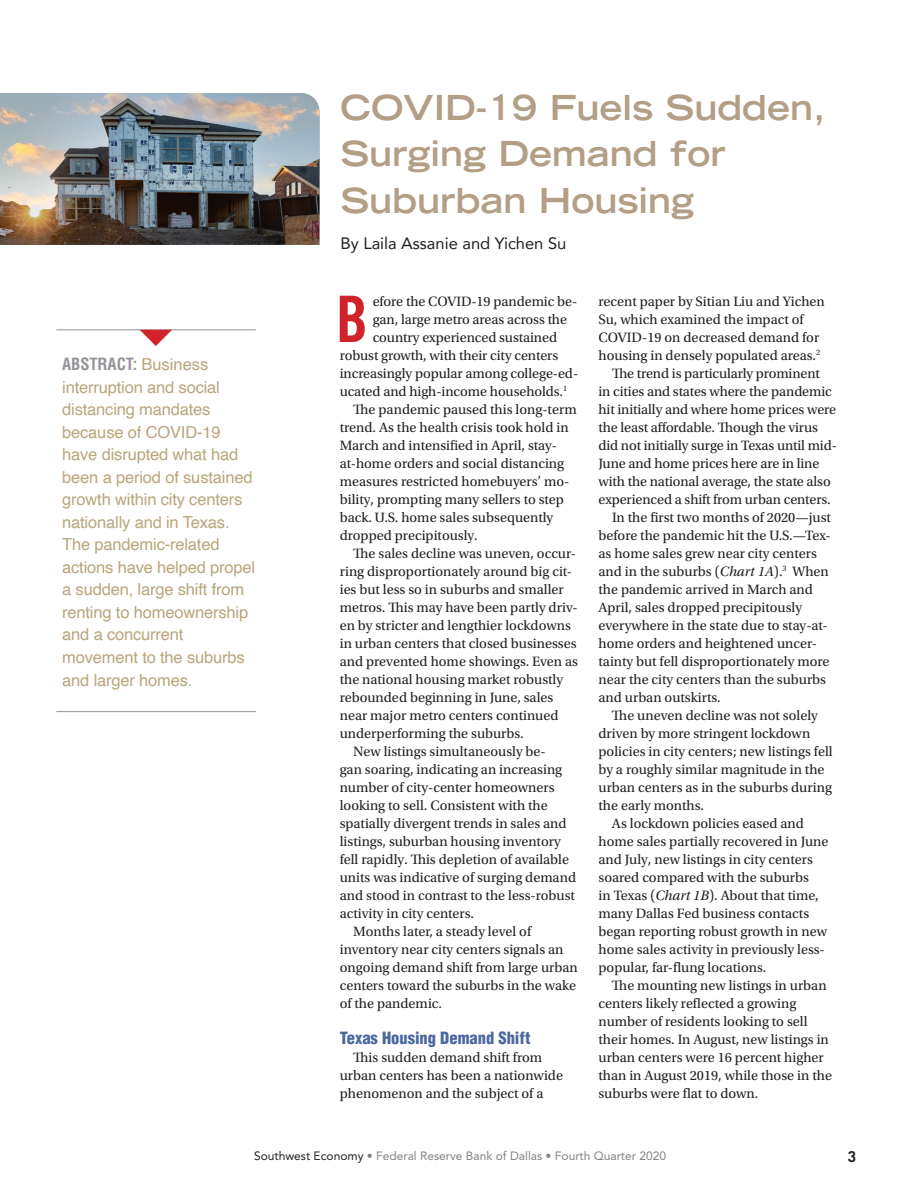
<style>
.page{position:relative;width:918px;height:1188px;background:#fff}
.page>*{position:absolute;margin:0;border:0;box-sizing:border-box;transform-origin:0 0}
.t1{font:64.05px "Trade Gothic LT Std Bd Cn 20";color:#d1232a}
.t2{font:700 expanded 34.5px/46.5px "Trade Gothic LT Std";color:#b39e86}
.t3{font:16.5px/22.5px "Helvetica";letter-spacing:-.01em;color:#baa57c}
.t4{font:16.5px "Avenir";color:#231f20}
.t5{font:900 condensed 16.5px "Helvetica LT Std";color:#4b699e}
.t6{font:700 condensed 16.5px "Helvetica LT Std";letter-spacing:-.005em;color:#939598}
.t7{font:700 15px "Trade Gothic LT Std";color:#231f20}
.t8{font:14.25px/18px "Utopia Std";color:#231f20}
.t9{font:12px "Avenir LT Std";color:#808285}
.s1{font-family:"Helvetica";font-weight:400;font-stretch:normal;color:#baa57c}
.s2{font-style:italic}
.s3{color:#231f20}
</style>
<div class="page">
<hr style="left:56px;top:329px;width:200px;height:1px;background:#939598">
<hr style="left:56px;top:711px;width:200px;height:1px;background:#939598">
<img style="left:0;top:93px;width:320px;height:152px">
<svg style="left:140px;top:329px;width:33px;height:2px"></svg>
<p class="t6" style="left:62px;top:354px;width:148px">ABSTRACT: <span class="s1">Business</span></p>
<p class="t3" style="left:62px;top:376px;width:195px">interruption and social distancing mandates because of COVID-19 have disrupted what had been a period of sustained growth within city centers nationally and in Texas.<br>The pandemic-related actions have helped propel a sudden, large shift from renting to homeownership and a concurrent movement to the suburbs and larger homes.</p>
<h2 class="t2" style="left:340px;top:83px;width:487px">COVID-19 Fuels Sudden,<br>Surging Demand for<br>Suburban Housing</h2>
<p class="t4" style="left:340px;top:230px;width:227px">By Laila Assanie and Yichen Su</p>
<h1 class="t1" style="left:336px;top:280px;width:34px">B</h1>
<p class="t8" style="left:373px;top:293px;width:206px">efore the COVID-19 pandemic be-</p>
<p class="t8" style="left:373px;top:311px;width:196px">gan, large metro areas across the</p>
<p class="t8" style="left:373px;top:329px;width:186px">country experienced sustained</p>
<p class="t8" style="left:340px;top:347px;width:220px">robust growth, with their city centers</p>
<p class="t8" style="left:340px;top:365px;width:240px">increasingly popular among college-ed-</p>
<p class="t8" style="left:340px;top:383px;width:229px">ucated and high-income households.<sup>1</sup></p>
<p class="t8" style="left:353px;top:401px;width:225px">The pandemic paused this long-term</p>
<p class="t8" style="left:340px;top:419px;width:230px">trend. As the health crisis took hold in</p>
<p class="t8" style="left:340px;top:437px;width:219px">March and intensified in April, stay-</p>
<p class="t8" style="left:340px;top:455px;width:226px">at-home orders and social distancing</p>
<p class="t8" style="left:340px;top:473px;width:231px">measures restricted homebuyers’ mo-</p>
<p class="t8" style="left:340px;top:491px;width:226px">bility, prompting many sellers to step</p>
<p class="t8" style="left:340px;top:509px;width:215px">back. U.S. home sales subsequently</p>
<p class="t8" style="left:340px;top:527px;width:140px">dropped precipitously.</p>
<p class="t8" style="left:353px;top:545px;width:224px">The sales decline was uneven, occur-</p>
<p class="t8" style="left:340px;top:563px;width:234px">ring disproportionately around big cit-</p>
<p class="t8" style="left:340px;top:581px;width:226px">ies but less so in suburbs and smaller</p>
<p class="t8" style="left:340px;top:599px;width:239px">metros. This may have been partly driv-</p>
<p class="t8" style="left:340px;top:617px;width:233px">en by stricter and lengthier lockdowns</p>
<p class="t8" style="left:340px;top:635px;width:238px">in urban centers that closed businesses</p>
<p class="t8" style="left:340px;top:653px;width:240px">and prevented home showings. Even as</p>
<p class="t8" style="left:340px;top:671px;width:225px">the national housing market robustly</p>
<p class="t8" style="left:340px;top:689px;width:215px">rebounded beginning in June, sales</p>
<p class="t8" style="left:340px;top:707px;width:220px">near major metro centers continued</p>
<p class="t8" style="left:340px;top:725px;width:185px">underperforming the suburbs.</p>
<p class="t8" style="left:353px;top:743px;width:194px">New listings simultaneously be-</p>
<p class="t8" style="left:340px;top:761px;width:224px">gan soaring, indicating an increasing</p>
<p class="t8" style="left:340px;top:779px;width:216px">number of city-center homeowners</p>
<p class="t8" style="left:340px;top:797px;width:210px">looking to sell. Consistent with the</p>
<p class="t8" style="left:340px;top:815px;width:228px">spatially divergent trends in sales and</p>
<p class="t8" style="left:340px;top:833px;width:223px">listings, suburban housing inventory</p>
<p class="t8" style="left:340px;top:851px;width:231px">fell rapidly. This depletion of available</p>
<p class="t8" style="left:340px;top:869px;width:238px">units was indicative of surging demand</p>
<p class="t8" style="left:340px;top:887px;width:237px">and stood in contrast to the less-robust</p>
<p class="t8" style="left:340px;top:905px;width:136px">activity in city centers.</p>
<p class="t8" style="left:353px;top:923px;width:179px">Months later, a steady level of</p>
<p class="t8" style="left:340px;top:941px;width:225px">inventory near city centers signals an</p>
<p class="t8" style="left:340px;top:959px;width:240px">ongoing demand shift from large urban</p>
<p class="t8" style="left:340px;top:977px;width:238px">centers toward the suburbs in the wake</p>
<p class="t8" style="left:340px;top:995px;width:104px">of the pandemic.</p>
<p class="t5" style="left:340px;top:1028px;width:192px">Texas Housing Demand Shift</p>
<p class="t8" style="left:340px;top:1049px;width:225px;text-indent:13px">This sudden demand shift from urban centers has been a nationwide phenomenon and the subject of a</p>
<p class="t8" style="left:598px;top:293px;width:228px">recent paper by Sitian Liu and Yichen</p>
<p class="t8" style="left:598px;top:311px;width:207px">Su, which examined the impact of</p>
<p class="t8" style="left:598px;top:329px;width:222px">COVID-19 on decreased demand for</p>
<p class="t8" style="left:598px;top:347px;width:223px">housing in densely populated areas.<sup>2</sup></p>
<p class="t8" style="left:612px;top:365px;width:209px">The trend is particularly prominent</p>
<p class="t8" style="left:599px;top:383px;width:235px">in cities and states where the pandemic</p>
<p class="t8" style="left:599px;top:401px;width:239px">hit initially and where home prices were</p>
<p class="t8" style="left:599px;top:419px;width:221px">the least affordable. Though the virus</p>
<p class="t8" style="left:599px;top:437px;width:240px">did not initially surge in Texas until mid-</p>
<p class="t8" style="left:599px;top:455px;width:222px">June and home prices here are in line</p>
<p class="t8" style="left:599px;top:473px;width:234px">with the national average, the state also</p>
<p class="t8" style="left:599px;top:491px;width:234px">experienced a shift from urban centers.</p>
<p class="t8" style="left:612px;top:509px;width:220px">In the first two months of 2020—just</p>
<p class="t8" style="left:599px;top:527px;width:234px">before the pandemic hit the U.S.—Tex-</p>
<p class="t8" style="left:599px;top:545px;width:220px">as home sales grew near city centers</p>
<p class="t8" style="left:599px;top:563px;width:232px">and in the suburbs (<span class="s2">Chart 1A</span>).<sup>3</sup> When</p>
<p class="t8" style="left:599px;top:581px;width:216px">the pandemic arrived in March and</p>
<p class="t8" style="left:599px;top:599px;width:205px">April, sales dropped precipitously</p>
<p class="t8" style="left:599px;top:617px;width:231px">everywhere in the state due to stay-at-</p>
<p class="t8" style="left:599px;top:635px;width:220px">home orders and heightened uncer-</p>
<p class="t8" style="left:599px;top:653px;width:233px">tainty but fell disproportionately more</p>
<p class="t8" style="left:599px;top:671px;width:229px">near the city centers than the suburbs</p>
<p class="t8" style="left:599px;top:689px;width:124px">and urban outskirts.</p>
<p class="t8" style="left:612px;top:707px;width:207px">The uneven decline was not solely</p>
<p class="t8" style="left:599px;top:725px;width:213px">driven by more stringent lockdown</p>
<p class="t8" style="left:599px;top:743px;width:236px">policies in city centers; new listings fell</p>
<p class="t8" style="left:599px;top:761px;width:228px">by a roughly similar magnitude in the</p>
<p class="t8" style="left:599px;top:779px;width:235px">urban centers as in the suburbs during</p>
<p class="t8" style="left:599px;top:797px;width:107px">the early months.</p>
<p class="t8" style="left:612px;top:815px;width:193px">As lockdown policies eased and</p>
<p class="t8" style="left:599px;top:833px;width:231px">home sales partially recovered in June</p>
<p class="t8" style="left:599px;top:851px;width:216px">and July, new listings in city centers</p>
<p class="t8" style="left:599px;top:869px;width:212px">soared compared with the suburbs</p>
<p class="t8" style="left:599px;top:887px;width:222px">in Texas (<span class="s2">Chart 1B</span>). About that time,</p>
<p class="t8" style="left:599px;top:905px;width:212px">many Dallas Fed business contacts</p>
<p class="t8" style="left:599px;top:923px;width:230px">began reporting robust growth in new</p>
<p class="t8" style="left:599px;top:941px;width:228px">home sales activity in previously less-</p>
<p class="t8" style="left:599px;top:959px;width:169px">popular, far-flung locations.</p>
<p class="t8" style="left:612px;top:977px;width:216px">The mounting new listings in urban</p>
<p class="t8" style="left:599px;top:995px;width:199px">centers likely reflected a growing</p>
<p class="t8" style="left:599px;top:1013px;width:211px">number of residents looking to sell</p>
<p class="t8" style="left:599px;top:1031px;width:232px">their homes. In August, new listings in</p>
<p class="t8" style="left:599px;top:1049px;width:227px">urban centers were 16 percent higher</p>
<p class="t8" style="left:599px;top:1067px;width:235px">than in August 2019, while those in the</p>
<p class="t8" style="left:599px;top:1085px;width:161px">suburbs were flat to down.</p>
<p class="t9" style="left:254px;top:1149px;width:414px"><span class="s3">Southwest Economy</span> • Federal Reserve Bank of Dallas • Fourth Quarter 2020</p>
<p class="t7" style="left:848px;top:1148px;width:10px">3</p>
</div>
